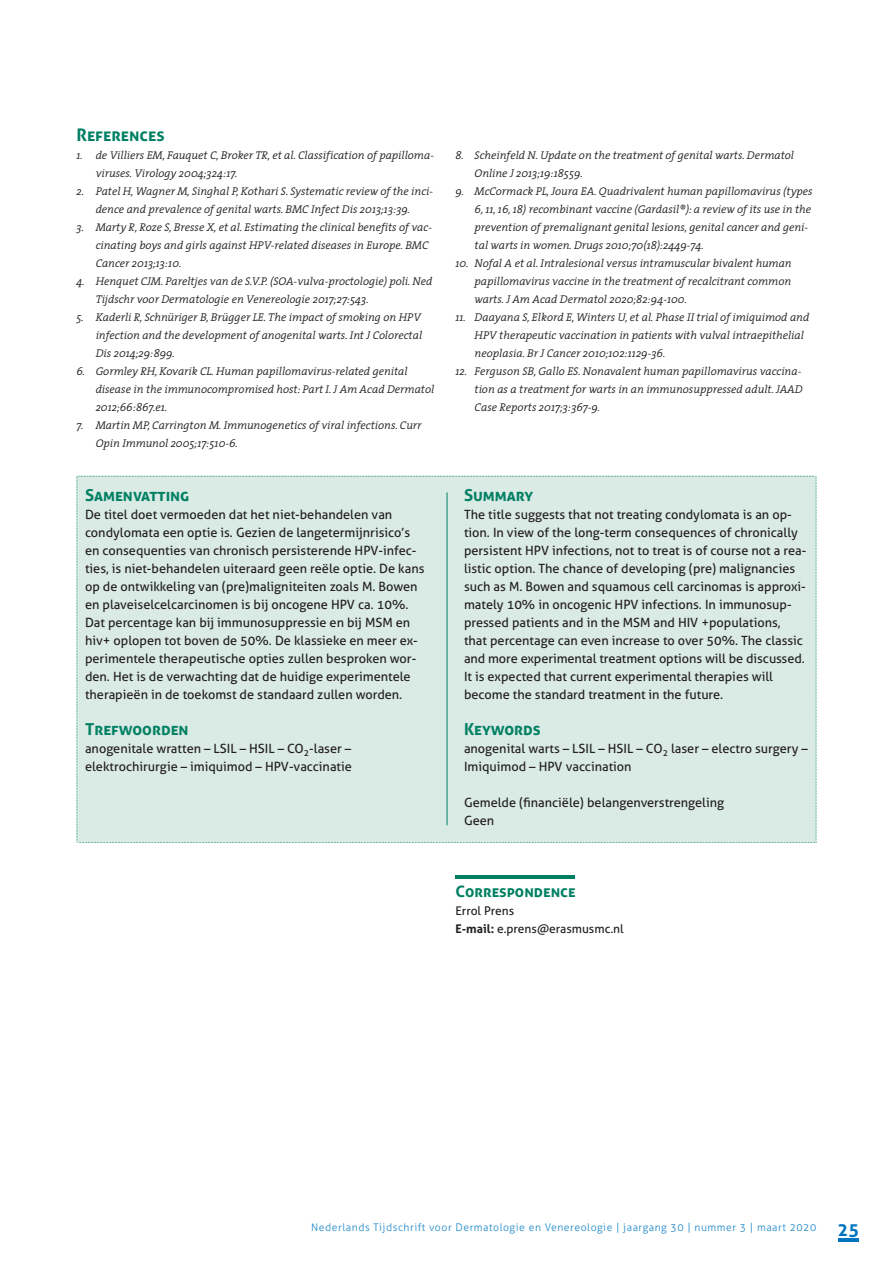
<style>
.page{position:relative;width:893px;height:1263px;background:#fff}
.page>*{position:absolute;margin:0;border:0;box-sizing:border-box;transform-origin:0 0}
.t1{font:700 17.25px "Aller";color:#008063}
.t2{font:700 16.5px "Aller";color:#008063}
.t3{font:700 15.75px "Aller";color:#008063}
.t4{font:12.75px/18px "Aller";color:#231f20}
.t5{font:12px/18px "Aller";color:#231f20}
.t6{font:italic 300 11.25px/18px "The Serif";color:#231f20}
.t7{font:300 10.5px "Aller";letter-spacing:.05em;color:#1c87c8}
.s1{font-weight:700}
.s2{font-weight:700;font-size:18px;color:#0075bf}
</style>
<div class="page">
<hr style="left:838px;top:1238px;width:21px;height:3px;background:#0075bf">
<div style="left:77px;top:476px;width:740px;height:367px;background:#daeae5"></div>
<hr style="left:447px;top:492px;width:1px;height:333px;background:#008063">
<hr style="left:455px;top:875px;width:120px;height:4px;background:#008063">
<h1 class="t1" style="left:77px;top:128px;width:90px">References</h1>
<p class="t6" style="left:96px;top:147px;width:340px;text-indent:-19px">1. de Villiers EM, Fauquet C, Broker TR, et al. Classification of papilloma&shy;viruses. Virology 2004;324:17.</p>
<p class="t6" style="left:77px;top:183px;width:358px;text-align:center">2. Patel H, Wagner M, Singhal P, Kothari S. Systematic review of the inci&shy;dence and prevalence of genital warts. BMC Infect Dis 2013;13:39.</p>
<p class="t6" style="left:96px;top:219px;width:338px;text-indent:-19px">3. Marty R, Roze S, Bresse X, et al. Estimating the clinical benefits of vac&shy;cinating boys and girls against HPV-related diseases in Europe. BMC<br>Cancer 2013;13:10.</p>
<p class="t6" style="left:96px;top:273px;width:338px;text-indent:-19px">4. Henquet CJM. Pareltjes van de S.V.P. (SOA-vulva-proctologie) poli. Ned<br>Tijdschr voor Dermatologie en Venereologie 2017;27:543.</p>
<p class="t6" style="left:96px;top:309px;width:328px;text-align:justify;text-indent:-19px">5. Kaderli R, Schnüriger B, Brügger LE. The impact of smoking on HPV infection and the development of anogenital warts. Int J Colorectal Dis 2014;29:899.</p>
<p class="t6" style="left:96px;top:363px;width:340px;text-indent:-19px">6. Gormley RH, Kovarik CL. Human papillomavirus-related genital disease in the immunocompromised host: Part I. J Am Acad Dermatol<br>2012;66:867.e1.</p>
<p class="t6" style="left:96px;top:417px;width:327px;text-indent:-19px">7. Martin MP, Carrington M. Immunogenetics of viral infections. Curr<br>Opin Immunol 2005;17:510-6.</p>
<h2 class="t2" style="left:85px;top:489px;width:106px">Samenvatting</h2>
<p class="t4" style="left:85px;top:507px;width:341px">De titel doet vermoeden dat het niet-behandelen van condylomata een optie is. Gezien de langetermijnrisico’s en consequenties van chronisch persisterende HPV-infec&shy;ties, is niet-behandelen uiteraard geen reële optie. De kans op de ontwikkeling van (pre)maligniteiten zoals M. Bowen en plaveiselcelcarcinomen is bij oncogene HPV ca. 10%.<br>Dat percentage kan bij immunosuppressie en bij MSM en hiv+ oplopen tot boven de 50%. De klassieke en meer ex&shy;perimentele therapeutische opties zullen besproken wor&shy;den. Het is de verwachting dat de huidige experimentele therapieën in de toekomst de standaard zullen worden.</p>
<h2 class="t2" style="left:85px;top:723px;width:105px">Trefwoorden</h2>
<p class="t4" style="left:85px;top:741px;width:268px">anogenitale wratten – LSIL – HSIL – CO<sub>2</sub>-laser – elektrochirurgie – imiquimod – HPV-vaccinatie</p>
<p class="t6" style="left:475px;top:147px;width:321px;text-indent:-19px">8. Scheinfeld N. Update on the treatment of genital warts. Dermatol<br>Online J 2013;19:18559.</p>
<p class="t6" style="left:475px;top:183px;width:339px;text-indent:-19px">9. McCormack PL, Joura EA. Quadrivalent human papillomavirus (types 6, 11, 16, 18) recombinant vaccine (Gardasil®): a review of its use in the prevention of premalignant genital lesions, genital cancer and geni&shy;tal warts in women. Drugs 2010;70(18):2449-74.</p>
<p class="t6" style="left:475px;top:255px;width:319px;text-align:justify;text-indent:-19px">10. Nofal A et al. Intralesional versus intramuscular bivalent human papillomavirus vaccine in the treatment of recalcitrant common warts. J Am Acad Dermatol 2020;82:94-100.</p>
<p class="t6" style="left:475px;top:309px;width:336px;text-indent:-19px">11. Daayana S, Elkord E, Winters U, et al. Phase II trial of imiquimod and<br>HPV therapeutic vaccination in patients with vulval intraepithelial neoplasia. Br J Cancer 2010;102:1129-36.</p>
<p class="t6" style="left:475px;top:363px;width:330px;text-align:justify;text-indent:-19px">12. Ferguson SB, Gallo ES. Nonavalent human papillomavirus vaccina&shy;tion as a treatment for warts in an immunosuppressed adult. JAAD Case Reports 2017;3:367-9.</p>
<h2 class="t2" style="left:464px;top:489px;width:71px">Summary</h2>
<p class="t4" style="left:464px;top:507px;width:344px">The title suggests that not treating condylomata is an op&shy;tion. In view of the long-term consequences of chronically persistent HPV infections, not to treat is of course not a rea&shy;listic option. The chance of developing (pre) malignancies such as M. Bowen and squamous cell carcinomas is approxi&shy;mately 10% in oncogenic HPV infections. In immunosup&shy;pressed patients and in the MSM and HIV +populations, that percentage can even increase to over 50%. The classic and more experimental treatment options will be discussed.<br>It is expected that current experimental therapies will become the standard treatment in the future.</p>
<h2 class="t2" style="left:464px;top:723px;width:78px">Keywords</h2>
<p class="t4" style="left:464px;top:741px;width:345px">anogenital warts – LSIL – HSIL – CO<sub>2</sub> laser – electro surgery –<br>Imiquimod – HPV vaccination</p>
<p class="t4" style="left:464px;top:795px;width:262px">Gemelde (financiële) belangenverstrengeling<br>Geen</p>
<h3 class="t3" style="left:455px;top:885px;width:122px">Correspondence</h3>
<p class="t5" style="left:455px;top:903px;width:170px">Errol Prens<br><span class="s1">E-mail:</span> e.prens@erasmusmc.nl</p>
<p class="t7" style="left:311px;top:1223px;width:549px">Nederlands Tijdschrift voor Dermatologie en Venereologie | jaargang 30 | nummer 3 | maart 2020 <span class="s2">25</span></p>
</div>
